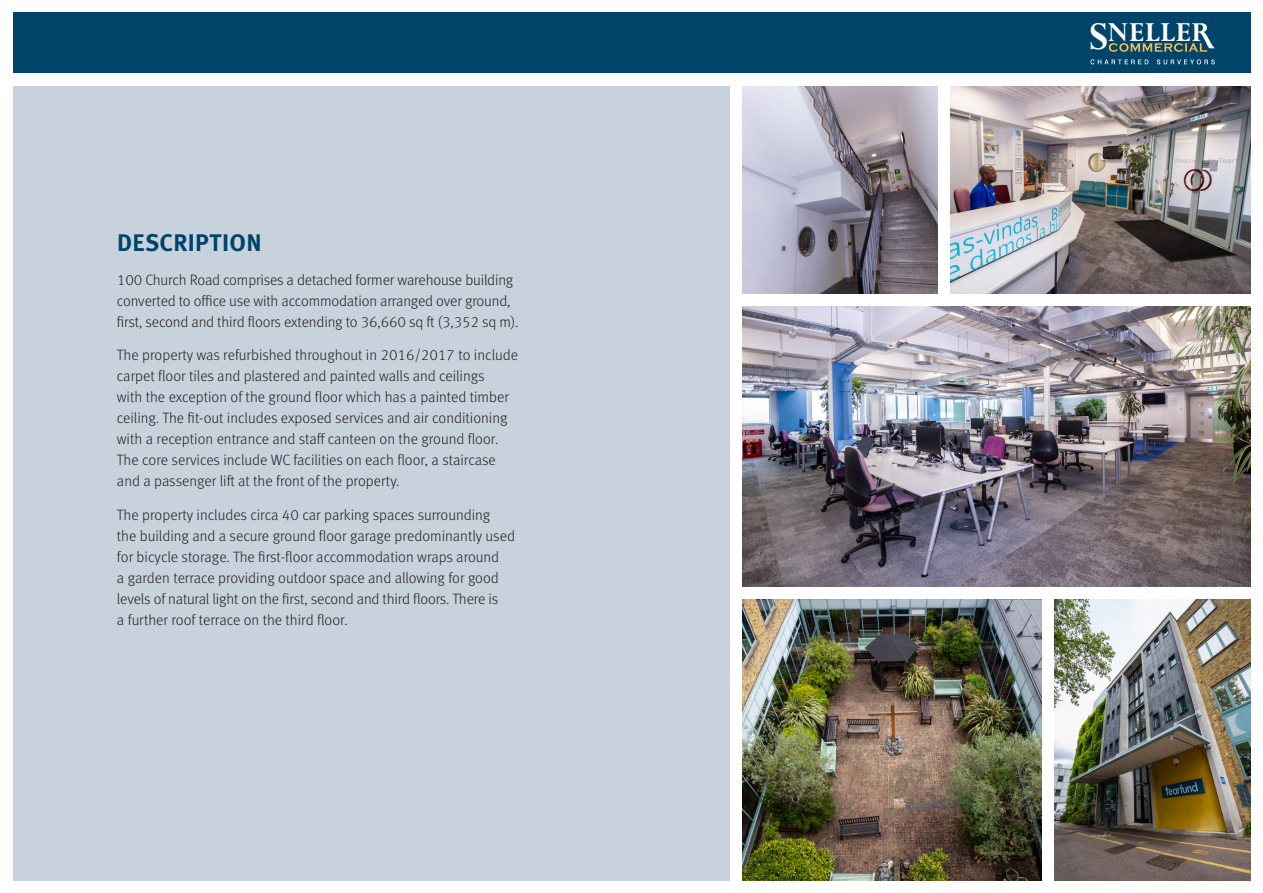
<style>
.page{position:relative;width:1263px;height:893px;background:#fff}
.page>*{position:absolute;margin:0;border:0;box-sizing:border-box;transform-origin:0 0}
.t1{font:700 30.6px "Lapidary 333 BT";letter-spacing:.015em;color:#fff;scale:.96 1}
.Subhead{font:700 24px "Meta Pro";letter-spacing:.01em;color:#00446a}
.Body{font:300 15px/21px "Meta Pro";color:#231f20}
.s1{font-size:43.65px}
</style>
<div class="page">
<div style="left:13px;top:86px;width:716px;height:794px;background:#c8d2dc"></div>
<img style="left:742px;top:86px;width:196px;height:207px">
<img style="left:742px;top:600px;width:300px;height:280px">
<img style="left:742px;top:306px;width:508px;height:281px">
<img style="left:950px;top:86px;width:300px;height:207px">
<img style="left:1054px;top:600px;width:196px;height:280px">
<div style="left:13px;top:13px;width:1237px;height:60px;background:#00446a"></div>
<div style="left:1087px;top:58px;width:131px;height:8px;border:1px solid #00446a"></div>
<svg style="left:1090px;top:59px;width:58px;height:5px"></svg>
<svg style="left:1157px;top:59px;width:58px;height:5px"></svg>
<svg style="left:1109px;top:23px;width:106px;height:29px"></svg>
<p class="Subhead" style="left:117px;top:224px;width:146px">DESCRIPTION</p>
<p class="Body" style="left:117px;top:268px;width:403px">100 Church Road comprises a detached former warehouse building converted to office use with accommodation arranged over ground, first, second and third floors extending to 36,660 sq ft (3,352 sq m).</p>
<p class="Body" style="left:117px;top:344px;width:403px">The property was refurbished throughout in 2016/2017 to include carpet floor tiles and plastered and painted walls and ceilings<br>with the exception of the ground floor which has a painted timber ceiling. The fit-out includes exposed services and air conditioning with a reception entrance and staff canteen on the ground floor.<br>The core services include WC facilities on each floor, a staircase and a passenger lift at the front of the property.</p>
<p class="Body" style="left:117px;top:504px;width:400px">The property includes circa 40 car parking spaces surrounding<br>the building and a secure ground floor garage predominantly used for bicycle storage. The first-floor accommodation wraps around<br>a garden terrace providing outdoor space and allowing for good levels of natural light on the first, second and third floors. There is<br>a further roof terrace on the third floor.</p>
<p class="t1" style="left:1088px;top:14px;width:109px"><span class="s1">S</span>NELLE</p>
</div>
